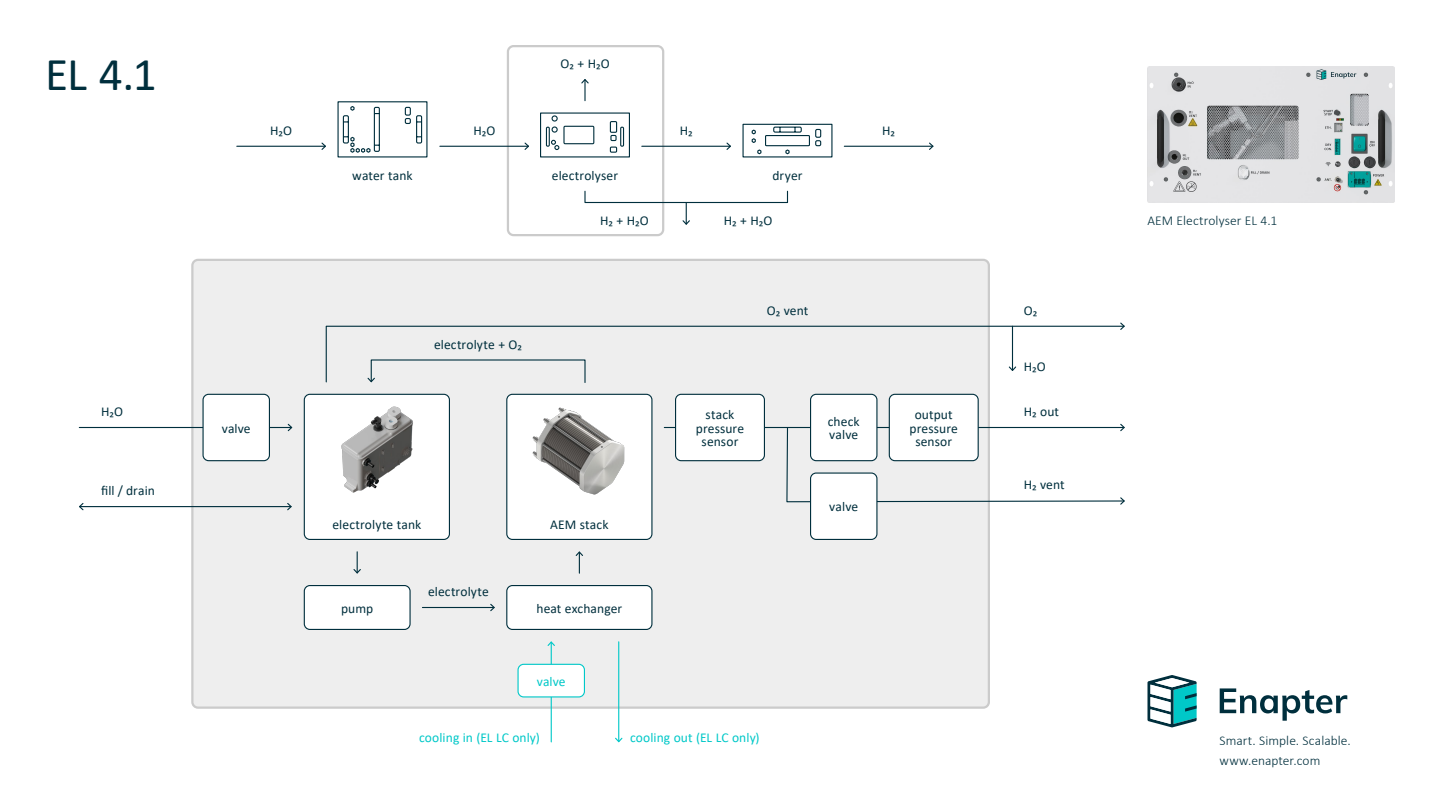
<style>
.page{position:relative;width:1440px;height:810px;background:#fff}
.page>*{position:absolute;margin:0;border:0;box-sizing:border-box;transform-origin:0 0}
.t1{font:47.25px "Calibri";color:#002f3d}
.t2{font:13.5px/13.5px "Calibri";letter-spacing:.01em;color:#002f3d;text-align:center}
.t3{font:300 13.5px/20.2px "Calibri";letter-spacing:.005em;color:#002f3d}
.t4{font:13.5px "Calibri";letter-spacing:.01em;color:#00c8c8}
</style>
<div class="page">
<svg style="left:1147px;top:675px;width:50px;height:52px"></svg>
<svg style="left:1220px;top:688px;width:127px;height:33px"></svg>
<div style="left:192px;top:260px;width:797px;height:448px;background:#eee;border-radius:6px"></div>
<img style="left:1148px;top:66px;width:247px;height:136px">
<div style="left:507px;top:45px;width:157px;height:191px;border:2px solid #cbcbcb;border-radius:6px"></div>
<svg style="left:545px;top:115px;width:80px;height:38px"></svg>
<svg style="left:342px;top:106px;width:81px;height:47px"></svg>
<svg style="left:751px;top:126px;width:71px;height:29px"></svg>
<hr style="left:237px;top:146px;width:88px;height:1px;background:#002f3d">
<svg style="left:320px;top:142px;width:6px;height:8px"></svg>
<hr style="left:440px;top:146px;width:88px;height:1px;background:#002f3d">
<svg style="left:523px;top:142px;width:6px;height:8px"></svg>
<hr style="left:642px;top:146px;width:88px;height:1px;background:#002f3d">
<svg style="left:725px;top:142px;width:6px;height:8px"></svg>
<hr style="left:844px;top:146px;width:89px;height:1px;background:#002f3d">
<svg style="left:928px;top:142px;width:6px;height:8px"></svg>
<div style="left:584px;top:191px;width:204px;height:12px;border:1px solid #002f3d"></div>
<svg style="left:681px;top:203px;width:10px;height:22px"></svg>
<hr style="left:584px;top:80px;width:2px;height:21px;background:#002f3d">
<svg style="left:581px;top:79px;width:8px;height:6px"></svg>
<div style="left:540px;top:112px;width:90px;height:46px;border:1px solid #002f3d"></div>
<div style="left:742px;top:124px;width:90px;height:34px;border:1px solid #002f3d"></div>
<div style="left:507px;top:586px;width:145px;height:43px;background:#fff;border-radius:6px"></div>
<div style="left:506px;top:585px;width:146px;height:45px;border:1px solid #002f3d;border-radius:6px"></div>
<hr style="left:79px;top:427px;width:213px;height:1px;background:#002f3d">
<svg style="left:287px;top:423px;width:6px;height:9px"></svg>
<hr style="left:80px;top:506px;width:211px;height:1px;background:#002f3d">
<svg style="left:286px;top:503px;width:6px;height:8px"></svg>
<svg style="left:79px;top:503px;width:6px;height:8px"></svg>
<hr style="left:618px;top:642px;width:1px;height:100px;background:#00c8c8">
<svg style="left:615px;top:737px;width:8px;height:6px"></svg>
<div style="left:304px;top:586px;width:106px;height:43px;background:#fff;border-radius:6px"></div>
<div style="left:304px;top:585px;width:107px;height:45px;border:1px solid #002f3d;border-radius:6px"></div>
<svg style="left:353px;top:552px;width:8px;height:22px"></svg>
<hr style="left:422px;top:607px;width:72px;height:1px;background:#002f3d">
<svg style="left:489px;top:603px;width:6px;height:9px"></svg>
<svg style="left:575px;top:551px;width:8px;height:22px"></svg>
<svg style="left:325px;top:321px;width:800px;height:63px"></svg>
<hr style="left:664px;top:427px;width:460px;height:1px;background:#002f3d">
<div style="left:811px;top:394px;width:66px;height:67px;background:#fff;border-radius:6px"></div>
<div style="left:810px;top:394px;width:68px;height:67px;border:1px solid #002f3d;border-radius:6px"></div>
<svg style="left:786px;top:423px;width:339px;height:83px"></svg>
<hr style="left:551px;top:642px;width:1px;height:100px;background:#00c8c8">
<svg style="left:547px;top:641px;width:8px;height:6px"></svg>
<div style="left:203px;top:394px;width:66px;height:67px;background:#fff;border-radius:6px"></div>
<div style="left:202px;top:394px;width:68px;height:67px;border:1px solid #002f3d;border-radius:6px"></div>
<div style="left:518px;top:664px;width:66px;height:33px;background:#fff;border-radius:6px"></div>
<div style="left:518px;top:664px;width:67px;height:34px;border:1px solid #00c8c8;border-radius:6px"></div>
<div style="left:676px;top:394px;width:88px;height:67px;background:#fff;border-radius:6px"></div>
<div style="left:675px;top:394px;width:90px;height:67px;border:1px solid #002f3d;border-radius:6px"></div>
<div style="left:889px;top:394px;width:89px;height:67px;background:#fff;border-radius:6px"></div>
<div style="left:889px;top:394px;width:90px;height:67px;border:1px solid #002f3d;border-radius:6px"></div>
<div style="left:811px;top:473px;width:66px;height:66px;background:#fff;border-radius:6px"></div>
<div style="left:810px;top:472px;width:68px;height:68px;border:1px solid #002f3d;border-radius:6px"></div>
<div style="left:507px;top:394px;width:145px;height:145px;background:#fff;border-radius:6px"></div>
<div style="left:506px;top:394px;width:146px;height:146px;border:1px solid #002f3d;border-radius:6px"></div>
<img style="left:532px;top:407px;width:93px;height:88px">
<div style="left:304px;top:394px;width:145px;height:145px;background:#fff;border-radius:6px"></div>
<div style="left:304px;top:394px;width:146px;height:146px;border:1px solid #002f3d;border-radius:6px"></div>
<img style="left:341px;top:406px;width:72px;height:87px">
<h1 class="t1" style="left:45px;top:42px;width:113px">EL 4.1</h1>
<p class="t2" style="left:560px;top:56px;width:51px">O₂ + H₂O</p>
<p class="t2" style="left:270px;top:123px;width:23px">H₂O</p>
<p class="t2" style="left:473px;top:123px;width:23px">H₂O</p>
<p class="t2" style="left:680px;top:123px;width:14px">H₂</p>
<p class="t2" style="left:882px;top:123px;width:14px">H₂</p>
<p class="t2" style="left:352px;top:168px;width:62px">water tank</p>
<p class="t2" style="left:552px;top:168px;width:68px">electrolyser</p>
<p class="t2" style="left:772px;top:168px;width:32px">dryer</p>
<p class="t2" style="left:600px;top:213px;width:50px">H₂ + H₂O</p>
<p class="t2" style="left:724px;top:213px;width:50px">H₂ + H₂O</p>
<p class="t2" style="left:101px;top:405px;width:23px">H₂O</p>
<p class="t2" style="left:101px;top:483px;width:55px">fill / drain</p>
<p class="t2" style="left:222px;top:421px;width:30px">valve</p>
<p class="t2" style="left:434px;top:337px;width:90px">electrolyte + O₂</p>
<p class="t2" style="left:332px;top:517px;width:90px">electrolyte tank</p>
<p class="t2" style="left:550px;top:517px;width:60px">AEM stack</p>
<p class="t2" style="left:341px;top:601px;width:34px">pump</p>
<p class="t2" style="left:428px;top:585px;width:62px">electrolyte</p>
<p class="t2" style="left:537px;top:601px;width:87px">heat exchanger</p>
<p class="t4" style="left:537px;top:672px;width:30px">valve</p>
<p class="t2" style="left:767px;top:303px;width:43px">O₂ vent</p>
<p class="t2" style="left:696px;top:407px;width:50px">stack pressure sensor</p>
<p class="t2" style="left:910px;top:407px;width:50px">output pressure sensor</p>
<p class="t2" style="left:828px;top:414px;width:33px;text-align:left">check valve</p>
<p class="t2" style="left:829px;top:500px;width:30px">valve</p>
<p class="t4" style="left:419px;top:729px;width:122px">cooling in (EL LC only)</p>
<p class="t4" style="left:630px;top:729px;width:131px">cooling out (EL LC only)</p>
<p class="t2" style="left:1024px;top:303px;width:15px">O₂</p>
<p class="t2" style="left:1024px;top:360px;width:23px">H₂O</p>
<p class="t2" style="left:1024px;top:405px;width:37px">H₂ out</p>
<p class="t2" style="left:1024px;top:478px;width:42px">H₂ vent</p>
<p class="t3" style="left:1148px;top:210px;width:131px">AEM Electrolyser EL 4.1</p>
<p class="t3" style="left:1220px;top:730px;width:133px">Smart. Simple. Scalable. www.enapter.com</p>
</div>
